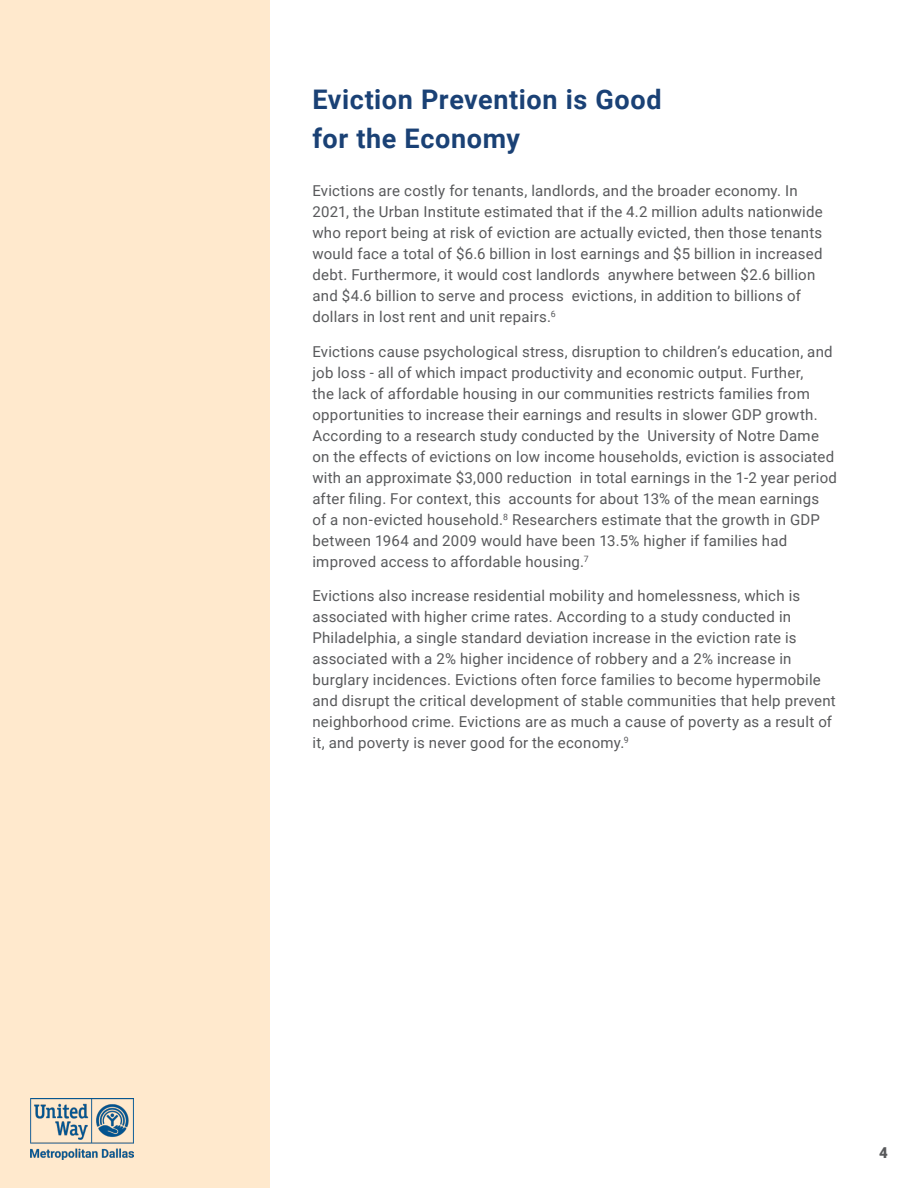
<style>
.page{position:relative;width:918px;height:1188px;background:#fff}
.page>*{position:absolute;margin:0;border:0;box-sizing:border-box;transform-origin:0 0}
.t1{font:700 27px/39px "Roboto";letter-spacing:.02em;color:#1a4175}
.t2{font:15px/21px "Roboto";letter-spacing:.015em;color:#58595b}
.t3{font:900 15px "Roboto";color:#58595b}
</style>
<div class="page">
<div style="left:0;top:0;width:270px;height:1188px;background:#ffe9cd"></div>
<img style="left:30px;top:1098px;width:104px;height:61px">
<h1 class="t1" style="left:312px;top:79px;width:351px">Eviction Prevention is Good for the Economy</h1>
<p class="t2" style="left:312px;top:180px;width:512px">Evictions are costly for tenants, landlords, and the broader economy. In 2021, the Urban Institute estimated that if the 4.2 million adults nationwide who report being at risk of eviction are actually evicted, then those tenants would face a total of $6.6 billion in lost earnings and $5 billion in increased debt. Furthermore, it would cost landlords anywhere between $2.6 billion and $4.6 billion to serve and process evictions, in addition to billions of dollars in lost rent and unit repairs.<sup>6</sup></p>
<p class="t2" style="left:312px;top:340px;width:526px">Evictions cause psychological stress, disruption to children’s education, and job loss - all of which impact productivity and economic output. Further,<br>the lack of affordable housing in our communities restricts families from opportunities to increase their earnings and results in slower GDP growth.<br>According to a research study conducted by the University of Notre Dame on the effects of evictions on low income households, eviction is associated with an approximate $3,000 reduction in total earnings in the 1-2 year period after filing. For context, this accounts for about 13% of the mean earnings<br>of a non-evicted household.<sup>8</sup> Researchers estimate that the growth in GDP between 1964 and 2009 would have been 13.5% higher if families had improved access to affordable housing.<sup>7</sup></p>
<p class="t2" style="left:312px;top:585px;width:525px">Evictions also increase residential mobility and homelessness, which is associated with higher crime rates. According to a study conducted in Philadelphia, a single standard deviation increase in the eviction rate is associated with a 2% higher incidence of robbery and a 2% increase in burglary incidences. Evictions often force families to become hypermobile and disrupt the critical development of stable communities that help prevent neighborhood crime. Evictions are as much a cause of poverty as a result of it, and poverty is never good for the economy.<sup>9</sup></p>
<p class="t3" style="left:879px;top:1142px;width:10px">4</p>
</div>
